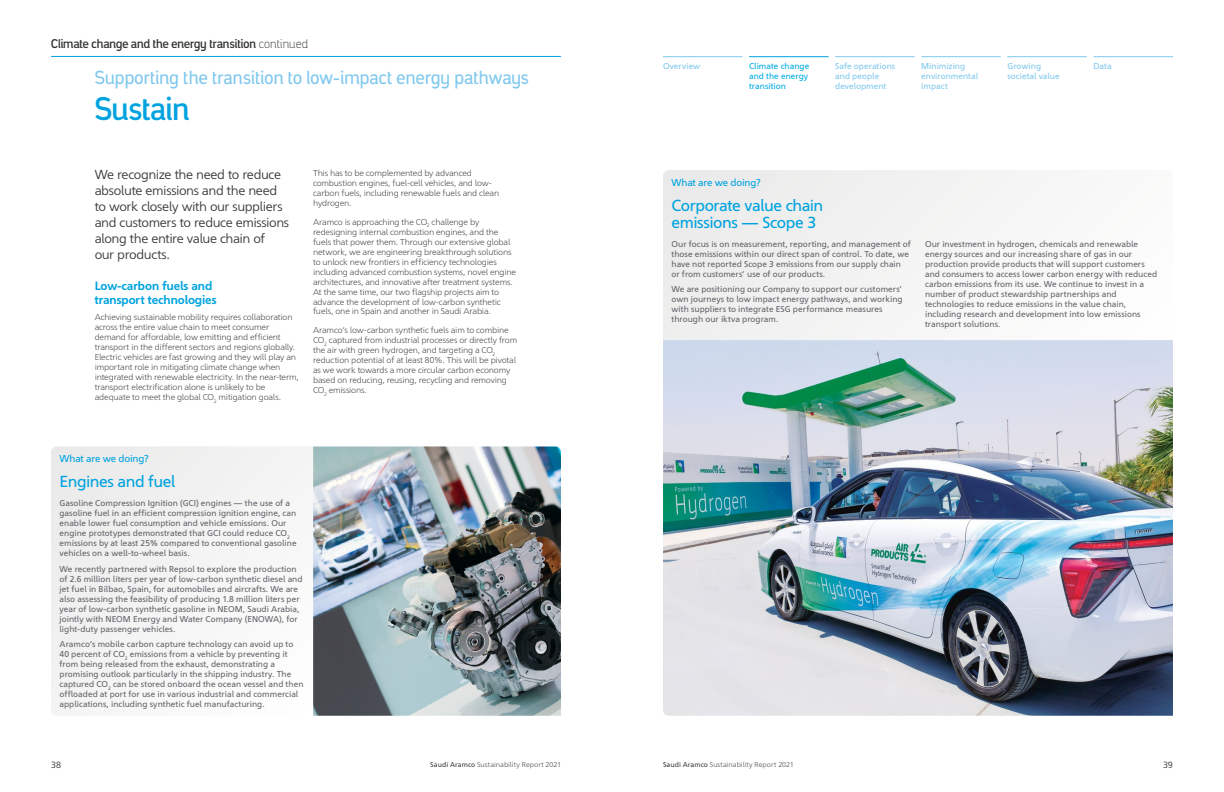
<style>
.page{position:relative;width:1224px;height:792px;background:#fff}
.page>*{position:absolute;margin:0;border:0;box-sizing:border-box;transform-origin:0 0}
.t1{font:700 36px "Manifa Pro 2";color:#00a3df}
.t2{font:600 21px "Manifa Pro 2";letter-spacing:.01em;color:#80c8ee}
.t3{font:16px/17px "Ghawar Hefty";letter-spacing:-.03em;color:#00a3df}
.t4{font:700 14px "Manifa Pro 2";letter-spacing:.005em;color:#313232}
.t5{font:13px/16px "Ghawar";letter-spacing:-.035em;color:#3c3c3b}
.t6{font:700 12px/14px "Ghawar";letter-spacing:-.01em;color:#00a3df}
.t7{font:10px "Ghawar Hefty";letter-spacing:-.02em;color:#00a3df}
.t8{font:9px "Ghawar";color:#3c3c3b}
.t9{font:8.5px/10px "Ghawar Hefty";color:#64656b}
.t10{font:300 8.5px/10px "Ghawar";letter-spacing:-.02em;color:#3c3c3b}
.t11{font:8.5px/10px "Ghawar Hefty";color:#80c8ee}
.t12{font:8.5px/10px "Ghawar Hefty";color:#00abe3;text-align:justify}
.t13{font:300 7px "Ghawar";color:#3c3c3b}
.s1{font-weight:300}
.s2{font-family:"Ghawar Hefty";font-weight:400}
</style>
<div class="page">
<img style="left:313px;top:446px;width:248px;height:270px">
<div style="left:51px;top:446px;width:262px;height:269px;background:#f4f4f4"></div>
<img style="left:663px;top:340px;width:510px;height:376px">
<div style="left:663px;top:170px;width:355px;height:170px;background:#f1f1f1"></div>
<hr style="left:51px;top:56px;width:510px;height:1px;background:#00a3df">
<hr style="left:663px;top:56px;width:80px;height:1px;background:#80c8ee">
<hr style="left:835px;top:56px;width:80px;height:1px;background:#80c8ee">
<hr style="left:1093px;top:56px;width:80px;height:1px;background:#80c8ee">
<hr style="left:749px;top:56px;width:80px;height:1px;background:#00a3df">
<hr style="left:1007px;top:56px;width:80px;height:1px;background:#80c8ee">
<hr style="left:921px;top:56px;width:80px;height:1px;background:#80c8ee">
<h3 class="t4" style="left:51px;top:35px;width:259px">Climate change and the energy transition <span class="s1">continued</span></h3>
<h2 class="t2" style="left:95px;top:65px;width:435px">Supporting the transition to low-impact energy pathways</h2>
<h1 class="t1" style="left:95px;top:87px;width:96px">Sustain</h1>
<h3 class="t5" style="left:95px;top:167px;width:196px">We recognize the need to reduce absolute emissions and the need to work closely with our suppliers and customers to reduce emissions along the entire value chain of<br>our products.</h3>
<h3 class="t6" style="left:95px;top:279px;width:123px">Low-carbon fuels and transport technologies</h3>
<p class="t10" style="left:95px;top:312px;width:206px">Achieving sustainable mobility requires collaboration across the entire value chain to meet consumer demand for affordable, low emitting and efficient transport in the different sectors and regions globally.<br>Electric vehicles are fast growing and they will play an important role in mitigating climate change when integrated with renewable electricity. In the near-term, transport electrification alone is unlikely to be adequate to meet the global CO<sub>2</sub> mitigation goals.</p>
<p class="t10" style="left:313px;top:168px;width:188px">This has to be complemented by advanced combustion engines, fuel-cell vehicles, and low&shy;carbon fuels, including renewable fuels and clean hydrogen.</p>
<p class="t10" style="left:313px;top:217px;width:205px">Aramco is approaching the CO<sub>2</sub> challenge by redesigning internal combustion engines, and the fuels that power them. Through our extensive global network, we are engineering breakthrough solutions to unlock new frontiers in efficiency technologies including advanced combustion systems, novel engine architectures, and innovative after treatment systems.<br>At the same time, our two flagship projects aim to advance the development of low-carbon synthetic fuels, one in Spain and another in Saudi Arabia.</p>
<p class="t10" style="left:313px;top:325px;width:206px">Aramco’s low-carbon synthetic fuels aim to combine CO<sub>2</sub> captured from industrial processes or directly from the air with green hydrogen, and targeting a CO<sub>2 </sub>reduction potential of at least 80%. This will be pivotal as we work towards a more circular carbon economy based on reducing, reusing, recycling and removing CO<sub>2</sub> emissions.</p>
<p class="t7" style="left:60px;top:452px;width:91px">What are we doing?</p>
<h3 class="t3" style="left:60px;top:474px;width:118px">Engines and fuel</h3>
<p class="t9" style="left:60px;top:498px;width:239px">Gasoline Compression Ignition (GCI) engines — the use of a gasoline fuel in an efficient compression ignition engine, can enable lower fuel consumption and vehicle emissions. Our engine prototypes demonstrated that GCI could reduce CO<sub>2 </sub>emissions by at least 25% compared to conventional gasoline vehicles on a well-to-wheel basis.</p>
<p class="t9" style="left:60px;top:564px;width:245px">We recently partnered with Repsol to explore the production of 2.6 million liters per year of low-carbon synthetic diesel and jet fuel in Bilbao, Spain, for automobiles and aircrafts. We are also assessing the feasibility of producing 1.8 million liters per year of low-carbon synthetic gasoline in NEOM, Saudi Arabia, jointly with NEOM Energy and Water Company (ENOWA), for light-duty passenger vehicles.</p>
<p class="t9" style="left:60px;top:639px;width:246px">Aramco’s mobile carbon capture technology can avoid up to 40 percent of CO<sub>2</sub> emissions from a vehicle by preventing it from being released from the exhaust, demonstrating a promising outlook particularly in the shipping industry. The captured CO<sub>2</sub> can be stored onboard the ocean vessel and then offloaded at port for use in various industrial and commercial applications, including synthetic fuel manufacturing.</p>
<p class="t11" style="left:663px;top:61px;width:39px">Overview</p>
<p class="t11" style="left:835px;top:61px;width:62px">Safe operations and people development</p>
<p class="t11" style="left:921px;top:61px;width:58px">Minimizing environmental impact</p>
<p class="t11" style="left:1007px;top:61px;width:35px">Growing</p>
<p class="t11" style="left:1093px;top:61px;width:20px">Data</p>
<p class="t12" style="left:749px;top:61px;width:62px">Climate change and the energy transition</p>
<p class="t11" style="left:1007px;top:71px;width:54px">societal value</p>
<p class="t7" style="left:672px;top:176px;width:91px">What are we doing?</p>
<h3 class="t3" style="left:672px;top:197px;width:153px">Corporate value chain emissions — Scope 3</h3>
<p class="t9" style="left:672px;top:239px;width:241px">Our focus is on measurement, reporting, and management of those emissions within our direct span of control. To date, we have not reported Scope 3 emissions from our supply chain or from customers’ use of our products.</p>
<p class="t9" style="left:672px;top:284px;width:233px">We are positioning our Company to support our customers’ own journeys to low impact energy pathways, and working with suppliers to integrate ESG performance measures through our iktva program.</p>
<p class="t9" style="left:925px;top:239px;width:234px">Our investment in hydrogen, chemicals and renewable energy sources and our increasing share of gas in our production provide products that will support customers and consumers to access lower carbon energy with reduced carbon emissions from its use. We continue to invest in a number of product stewardship partnerships and technologies to reduce emissions in the value chain, including research and development into low emissions transport solutions.</p>
<p class="t8" style="left:51px;top:759px;width:12px">38</p>
<p class="t13" style="left:430px;top:761px;width:132px"><span class="s2">Saudi Aramco</span> Sustainability Report 2021</p>
<p class="t13" style="left:663px;top:761px;width:132px"><span class="s2">Saudi Aramco</span> Sustainability Report 2021</p>
<p class="t8" style="left:1163px;top:759px;width:11px">39</p>
</div>
